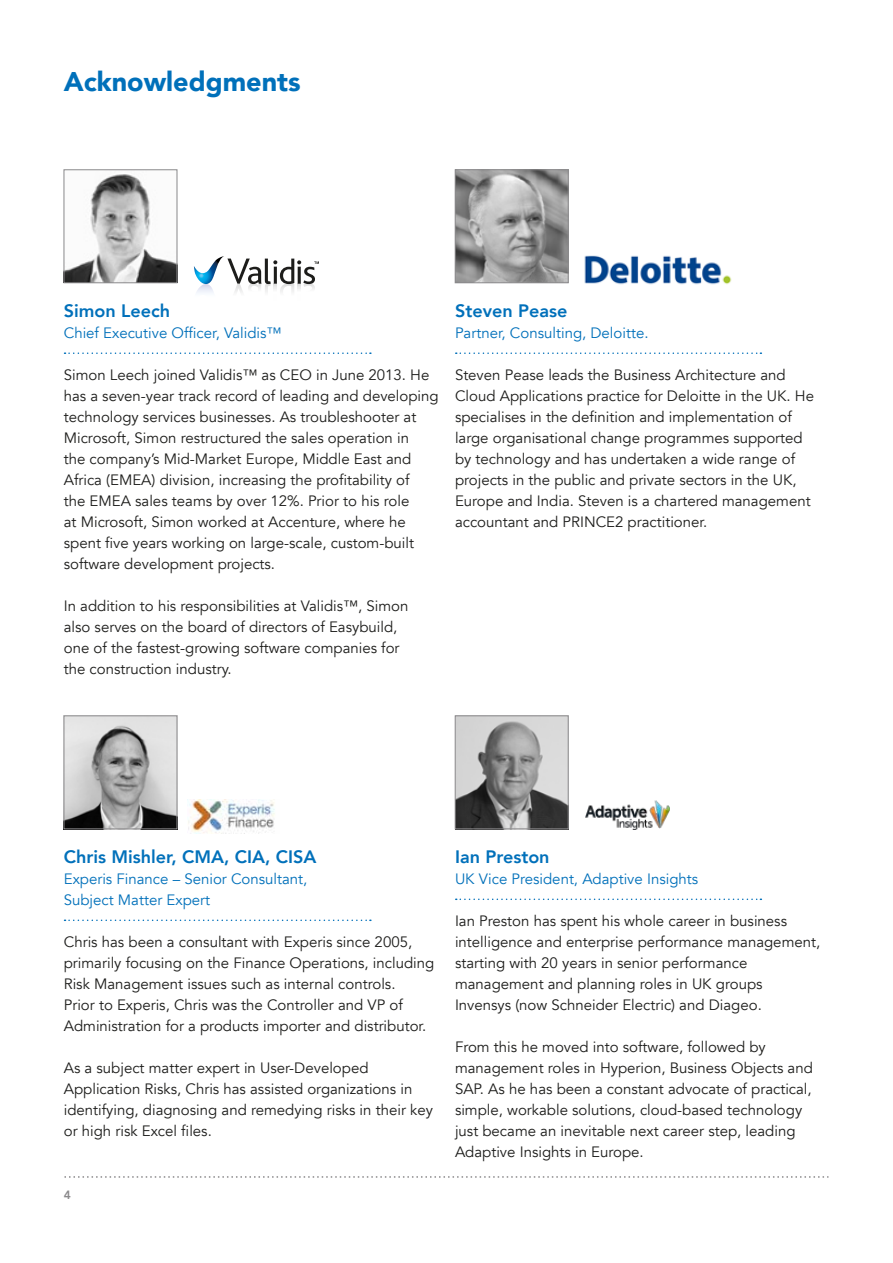
<style>
.page{position:relative;width:893px;height:1263px;background:#fff}
.page>*{position:absolute;margin:0;border:0;box-sizing:border-box;transform-origin:0 0}
.t1{font:900 27px "Avenir";color:#0070ba}
.t2{font:800 18px "Avenir";color:#0070ba}
.t3{font:15px/21px "Avenir";color:#1d1d1b}
.t4{font:15px/21px "Avenir";color:#0070ba}
.t5{font:800 12px "Avenir";color:#8b8a8c}
</style>
<div class="page">
<img style="left:248px;top:284px;width:13px;height:5px">
<img style="left:265px;top:284px;width:6px;height:8px">
<img style="left:274px;top:284px;width:3px;height:5px">
<img style="left:280px;top:284px;width:14px;height:8px">
<img style="left:298px;top:284px;width:3px;height:5px">
<img style="left:304px;top:284px;width:11px;height:5px">
<img style="left:234px;top:284px;width:9px;height:9px">
<img style="left:196px;top:284px;width:18px;height:9px">
<svg style="left:194px;top:256px;width:125px;height:28px"></svg>
<svg style="left:65px;top:352px;width:306px;height:2px"></svg>
<svg style="left:65px;top:919px;width:306px;height:2px"></svg>
<svg style="left:456px;top:352px;width:305px;height:2px"></svg>
<svg style="left:456px;top:898px;width:305px;height:2px"></svg>
<img style="left:66px;top:174px;width:109px;height:107px">
<div style="left:64px;top:170px;width:113px;height:113px;border:1px solid #8b8a8c"></div>
<img style="left:457px;top:172px;width:109px;height:109px">
<div style="left:455px;top:170px;width:113px;height:113px;border:1px solid #8b8a8c"></div>
<img style="left:66px;top:718px;width:109px;height:109px">
<div style="left:64px;top:716px;width:113px;height:113px;border:1px solid #8b8a8c"></div>
<img style="left:457px;top:718px;width:109px;height:109px">
<div style="left:455px;top:716px;width:113px;height:113px;border:1px solid #8b8a8c"></div>
<img style="left:188px;top:800px;width:87px;height:33px">
<img style="left:585px;top:801px;width:84px;height:28px">
<img style="left:584px;top:255px;width:148px;height:30px">
<svg style="left:64px;top:1176px;width:764px;height:2px"></svg>
<h1 class="t1" style="left:64px;top:58px;width:239px">Acknowledgments</h1>
<p class="t2" style="left:64px;top:296px;width:108px">Simon Leech</p>
<p class="t4" style="left:64px;top:322px;width:219px">Chief Executive Officer, Validis™</p>
<p class="t3" style="left:64px;top:364px;width:376px">Simon Leech joined Validis™ as CEO in June 2013. He has a seven-year track record of leading and developing technology services businesses. As troubleshooter at Microsoft, Simon restructured the sales operation in<br>the company’s Mid-Market Europe, Middle East and Africa (EMEA) division, increasing the profitability of<br>the EMEA sales teams by over 12%. Prior to his role<br>at Microsoft, Simon worked at Accenture, where he spent five years working on large-scale, custom-built software development projects.</p>
<p class="t3" style="left:64px;top:595px;width:346px">In addition to his responsibilities at Validis™, Simon also serves on the board of directors of Easybuild, one of the fastest-growing software companies for the construction industry.</p>
<p class="t2" style="left:455px;top:296px;width:114px">Steven Pease</p>
<p class="t4" style="left:455px;top:322px;width:195px">Partner, Consulting, Deloitte.</p>
<p class="t3" style="left:455px;top:364px;width:361px">Steven Pease leads the Business Architecture and Cloud Applications practice for Deloitte in the UK. He specialises in the definition and implementation of large organisational change programmes supported by technology and has undertaken a wide range of projects in the public and private sectors in the UK, Europe and India. Steven is a chartered management accountant and PRINCE2 practitioner.</p>
<p class="t2" style="left:64px;top:842px;width:254px">Chris Mishler, CMA, CIA, CISA</p>
<p class="t4" style="left:64px;top:868px;width:245px">Experis Finance – Senior Consultant,<br>Subject Matter Expert</p>
<p class="t3" style="left:64px;top:931px;width:372px">Chris has been a consultant with Experis since 2005, primarily focusing on the Finance Operations, including Risk Management issues such as internal controls.<br>Prior to Experis, Chris was the Controller and VP of Administration for a products importer and distributor.</p>
<p class="t3" style="left:64px;top:1057px;width:371px">As a subject matter expert in User-Developed Application Risks, Chris has assisted organizations in identifying, diagnosing and remedying risks in their key or high risk Excel files.</p>
<p class="t5" style="left:64px;top:1186px;width:9px">4</p>
<p class="t2" style="left:455px;top:842px;width:96px">Ian Preston</p>
<p class="t4" style="left:455px;top:868px;width:245px">UK Vice President, Adaptive Insights</p>
<p class="t3" style="left:455px;top:910px;width:367px">Ian Preston has spent his whole career in business intelligence and enterprise performance management, starting with 20 years in senior performance management and planning roles in UK groups Invensys (now Schneider Electric) and Diageo.</p>
<p class="t3" style="left:455px;top:1036px;width:359px">From this he moved into software, followed by management roles in Hyperion, Business Objects and SAP. As he has been a constant advocate of practical, simple, workable solutions, cloud-based technology just became an inevitable next career step, leading Adaptive Insights in Europe.</p>
</div>
